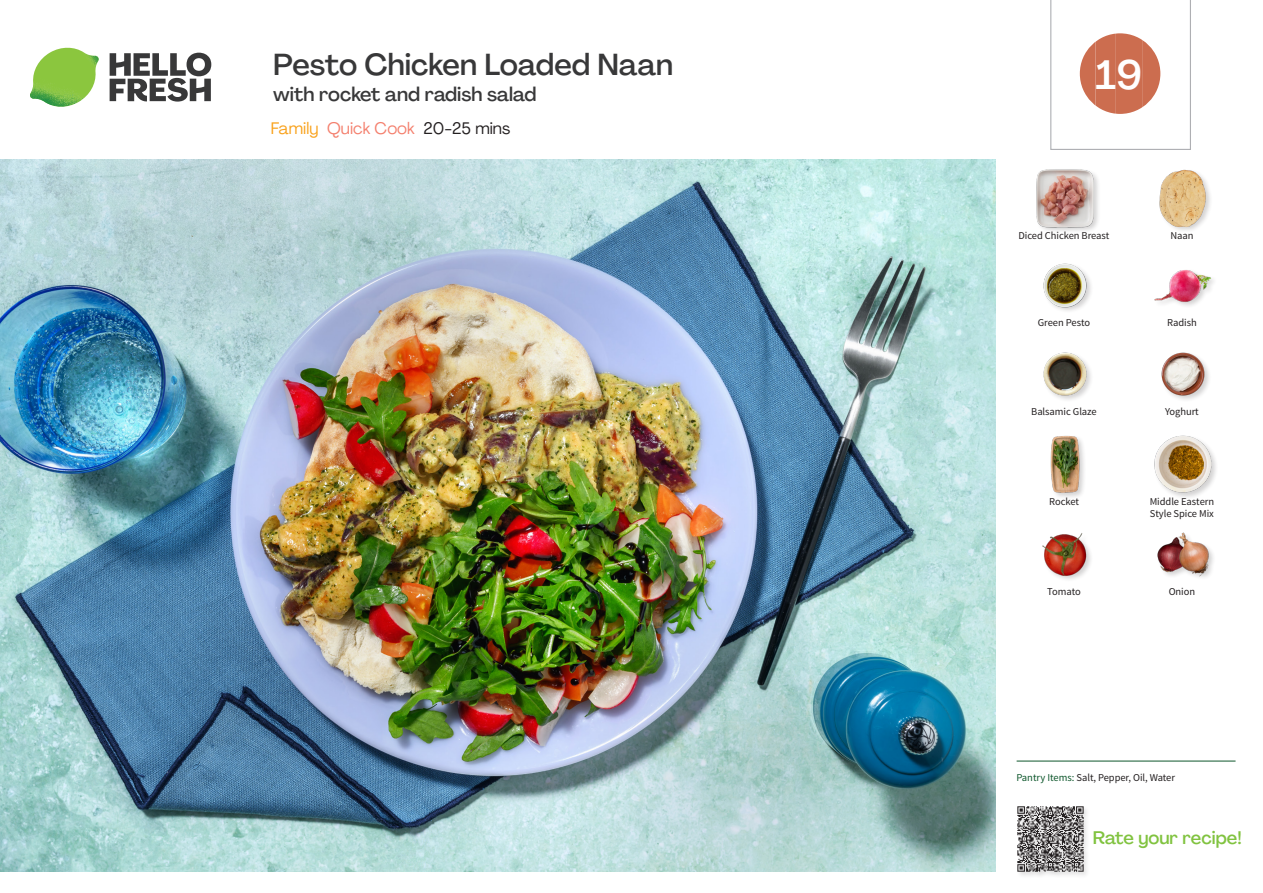
<style>
.page{position:relative;width:1263px;height:893px;background:#fff}
.page>*{position:absolute;margin:0;border:0;box-sizing:border-box;transform-origin:0 0}
._24_Recipe_Nr_Bag{font:500 40.5px "Agrandir";color:#fff}
._15_Titel_UK{font:500 30px "Agrandir";letter-spacing:-.005em;color:#383839}
._15_Titel_UK-2{font:500 19.5px "Agrandir";color:#383839}
.t1{font:500 18px "Agrandir";color:#81c340}
._02_Box_Type{font:16.5px "Agrandir";color:#f4806e}
._18_FRONT_ingredients_UK{font:10.5px/12px "Source Sans Pro";letter-spacing:-.005em;color:#231f20}
.t2{font:10.5px "Source Sans Variable";letter-spacing:-.005em;color:#231f20}
.s1{color:#f9a21c}
.s2{color:#231f20}
.s3{font-family:"Source Sans Pro";color:#0e572c}
</style>
<div class="page">
<svg style="left:110px;top:53px;width:101px;height:49px"></svg>
<img style="left:30px;top:48px;width:69px;height:59px">
<img style="left:0;top:159px;width:995px;height:713px">
<hr style="left:1016px;top:761px;width:219px;height:1px;background:#0e572c">
<div style="left:1016px;top:805px;width:74px;height:74px;background:#f9f9f9"></div>
<img style="left:1017px;top:806px;width:69px;height:69px">
<div style="left:1159px;top:169px;width:54px;height:64px;background:#231f20;opacity:.2"></div>
<img style="left:1159px;top:170px;width:53px;height:57px">
<div style="left:1035px;top:169px;width:66px;height:65px;background:#231f20;opacity:.2"></div>
<img style="left:1036px;top:170px;width:58px;height:57px">
<img style="left:1154px;top:270px;width:58px;height:36px">
<img style="left:1043px;top:263px;width:48px;height:48px">
<img style="left:1161px;top:352px;width:48px;height:48px">
<img style="left:1043px;top:352px;width:48px;height:48px">
<div style="left:1154px;top:434px;width:65px;height:66px;background:#231f20;opacity:.2"></div>
<img style="left:1154px;top:435px;width:58px;height:58px">
<div style="left:1050px;top:434px;width:37px;height:66px;background:#231f20;opacity:.2"></div>
<img style="left:1050px;top:435px;width:37px;height:58px">
<div style="left:1156px;top:532px;width:60px;height:50px;background:#231f20;opacity:.2"></div>
<img style="left:1156px;top:532px;width:56px;height:50px">
<img style="left:1042px;top:533px;width:49px;height:47px">
<svg style="left:1050px;top:0;width:141px;height:150px"></svg>
<p class="_15_Titel_UK" style="left:273px;top:46px;width:401px">Pesto Chicken Loaded Naan</p>
<p class="_15_Titel_UK-2" style="left:273px;top:82px;width:265px">with rocket and radish salad</p>
<p class="_02_Box_Type" style="left:271px;top:118px;width:241px"><span class="s1">Family</span> Quick Cook <span class="s2">20-25 mins</span></p>
<p class="_24_Recipe_Nr_Bag" style="left:1095px;top:50px;width:48px">19</p>
<p class="_18_FRONT_ingredients_UK" style="left:1018px;top:230px;width:92px">Diced Chicken Breast</p>
<p class="_18_FRONT_ingredients_UK" style="left:1170px;top:230px;width:25px">Naan</p>
<p class="_18_FRONT_ingredients_UK" style="left:1038px;top:317px;width:54px">Green Pesto</p>
<p class="_18_FRONT_ingredients_UK" style="left:1167px;top:317px;width:31px">Radish</p>
<p class="_18_FRONT_ingredients_UK" style="left:1031px;top:405px;width:67px">Balsamic Glaze</p>
<p class="_18_FRONT_ingredients_UK" style="left:1165px;top:405px;width:35px">Yoghurt</p>
<p class="_18_FRONT_ingredients_UK" style="left:1049px;top:496px;width:31px">Rocket</p>
<p class="_18_FRONT_ingredients_UK" style="left:1150px;top:496px;width:66px">Middle Eastern<br>Style Spice Mix</p>
<p class="_18_FRONT_ingredients_UK" style="left:1047px;top:586px;width:35px">Tomato</p>
<p class="_18_FRONT_ingredients_UK" style="left:1169px;top:586px;width:28px">Onion</p>
<p class="t2" style="left:1016px;top:771px;width:160px"><span class="s3">Pantry Items:</span> Salt, Pepper, Oil, Water</p>
<h3 class="t1" style="left:1093px;top:827px;width:150px">Rate your recipe!</h3>
</div>
